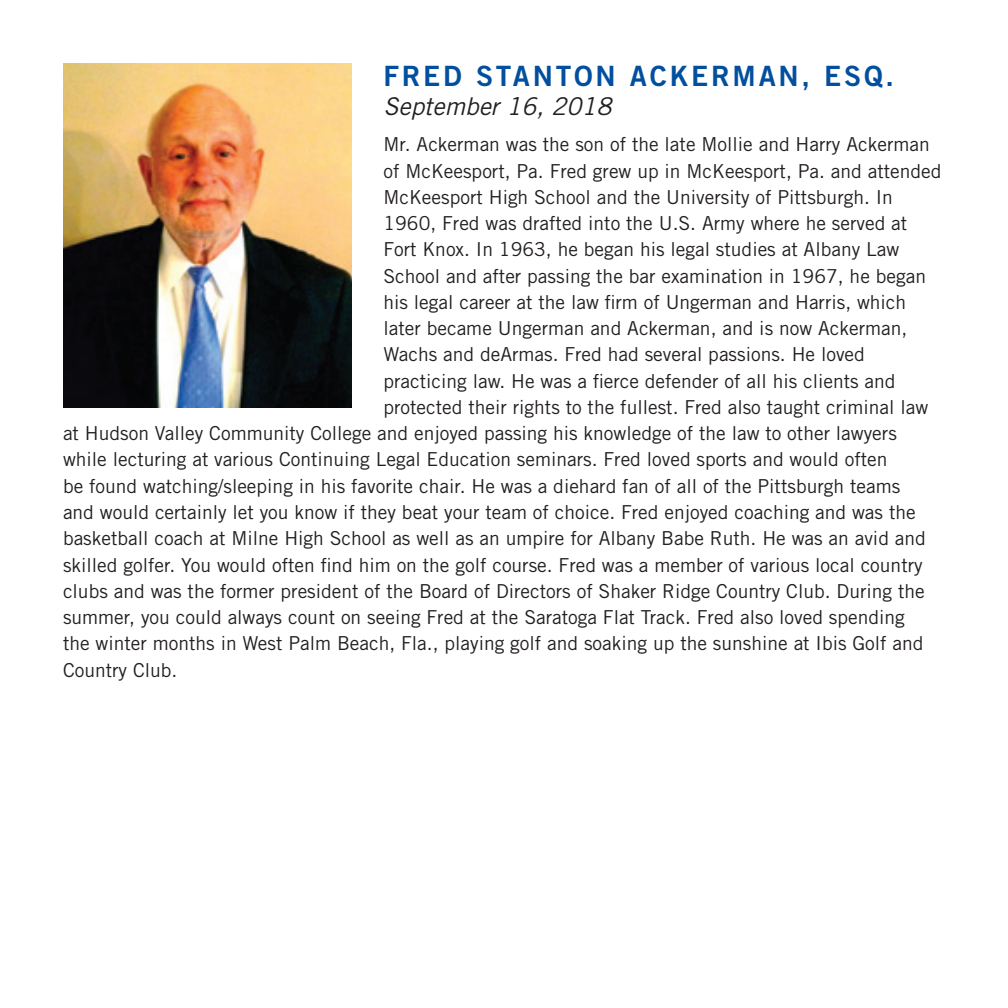
<style>
.page{position:relative;width:1008px;height:1008px;background:#fff}
.page>*{position:absolute;margin:0;border:0;box-sizing:border-box;transform-origin:0 0}
.t1{font:28px "Trade Gothic Bold Two";letter-spacing:.1em;color:#014f9e}
.t2{font:italic 24.5px "Trade Gothic";color:#231f20}
.t3{font:19.25px "Trade Gothic";color:#231f20}
</style>
<div class="page">
<img style="left:63px;top:63px;width:289px;height:344px">
<h1 class="t1" style="left:383px;top:58px;width:512px">FRED STANTON ACKERMAN, ESQ.</h1>
<p class="t2" style="left:383px;top:92px;width:229px">September 16, 2018</p>
<p class="t3" style="left:383px;top:133px;width:548px">Mr. Ackerman was the son of the late Mollie and Harry Ackerman</p>
<p class="t3" style="left:383px;top:159px;width:560px">of McKeesport, Pa. Fred grew up in McKeesport, Pa. and attended</p>
<p class="t3" style="left:383px;top:185px;width:511px">McKeesport High School and the University of Pittsburgh. In</p>
<p class="t3" style="left:383px;top:212px;width:525px">1960, Fred was drafted into the U.S. Army where he served at</p>
<p class="t3" style="left:383px;top:238px;width:517px">Fort Knox. In 1963, he began his legal studies at Albany Law</p>
<p class="t3" style="left:383px;top:264px;width:544px">School and after passing the bar examination in 1967, he began</p>
<p class="t3" style="left:383px;top:290px;width:524px">his legal career at the law firm of Ungerman and Harris, which</p>
<p class="t3" style="left:383px;top:317px;width:525px">later became Ungerman and Ackerman, and is now Ackerman,</p>
<p class="t3" style="left:383px;top:343px;width:483px">Wachs and deArmas. Fred had several passions. He loved</p>
<p class="t3" style="left:383px;top:369px;width:514px">practicing law. He was a fierce defender of all his clients and</p>
<p class="t3" style="left:383px;top:396px;width:546px">protected their rights to the fullest. Fred also taught criminal law</p>
<p class="t3" style="left:63px;top:422px;width:835px">at Hudson Valley Community College and enjoyed passing his knowledge of the law to other lawyers</p>
<p class="t3" style="left:63px;top:448px;width:826px">while lecturing at various Continuing Legal Education seminars. Fred loved sports and would often</p>
<p class="t3" style="left:63px;top:474px;width:839px">be found watching/sleeping in his favorite chair. He was a diehard fan of all of the Pittsburgh teams</p>
<p class="t3" style="left:63px;top:501px;width:854px">and would certainly let you know if they beat your team of choice. Fred enjoyed coaching and was the</p>
<p class="t3" style="left:63px;top:527px;width:864px">basketball coach at Milne High School as well as an umpire for Albany Babe Ruth. He was an avid and</p>
<p class="t3" style="left:63px;top:553px;width:861px">skilled golfer. You would often find him on the golf course. Fred was a member of various local country</p>
<p class="t3" style="left:63px;top:579px;width:863px">clubs and was the former president of the Board of Directors of Shaker Ridge Country Club. During the</p>
<p class="t3" style="left:63px;top:606px;width:843px">summer, you could always count on seeing Fred at the Saratoga Flat Track. Fred also loved spending</p>
<p class="t3" style="left:63px;top:632px;width:862px">the winter months in West Palm Beach, Fla., playing golf and soaking up the sunshine at Ibis Golf and</p>
<p class="t3" style="left:63px;top:658px;width:116px">Country Club.</p>
</div>
